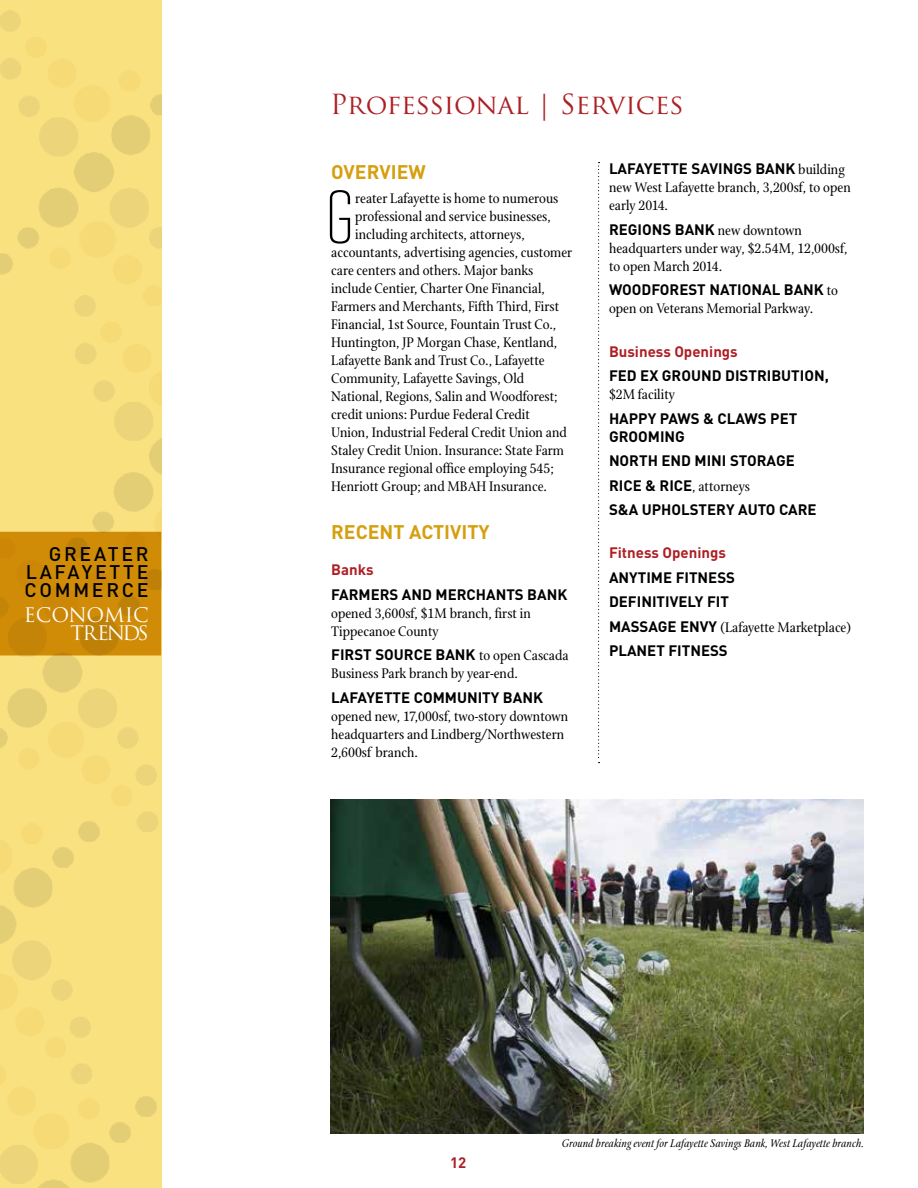
<style>
.page{position:relative;width:918px;height:1188px;background:#fff}
.page>*{position:absolute;margin:0;border:0;box-sizing:border-box;transform-origin:0 0}
.t1{font:300 75px "Solano Gothic Retro MVB";color:#000}
.t2{font:27px "Trajan Pro";color:#ad1f24}
.t3{font:500 19.5px/18px "DIN";letter-spacing:.14em;color:#000;text-align:justify}
.t4{font:700 19.5px "DIN";letter-spacing:.09em;color:#d59f0f}
.t5{font:19.5px/18px "Trajan Pro";letter-spacing:-.02em;color:#fff;text-align:right}
.t6{font:15px/18px "Stone Print";color:#000}
.t7{font:700 15px/18px "DIN";color:#000}
.t8{font:700 15px "DIN";color:#ad1f24}
.t9{font:italic 12px "Stone Print";color:#000}
.s1{font-family:"DIN";font-weight:700}
</style>
<div class="page">
<svg style="left:598px;top:162px;width:2px;height:601px"></svg>
<div style="left:0;top:0;width:161px;height:1188px;background:#fae180"></div>
<svg style="left:0;top:532px;width:161px;height:124px;background:#cc8907"></svg>
<img style="left:330px;top:800px;width:534px;height:334px">
<h3 class="t3" style="left:25px;top:545px;width:126px;text-indent:24px">GREATER LAFAYETTE COMMERCE</h3>
<h3 class="t5" style="left:24px;top:606px;width:126px">ECONOMIC<br>TRENDS</h3>
<h2 class="t2" style="left:330px;top:87px;width:355px">Professional | Services</h2>
<h3 class="t4" style="left:331px;top:159px;width:96px">OVERVIEW</h3>
<p class="t6" style="left:355px;top:189px;width:205px">reater Lafayette is home to numerous</p>
<p class="t6" style="left:355px;top:207px;width:197px">professional and service businesses,</p>
<p class="t6" style="left:355px;top:225px;width:171px">including architects, attorneys,</p>
<p class="t6" style="left:331px;top:243px;width:243px">accountants, advertising agencies, customer</p>
<p class="t6" style="left:331px;top:261px;width:204px">care centers and others. Major banks</p>
<p class="t6" style="left:331px;top:279px;width:215px">include Centier, Charter One Financial,</p>
<p class="t6" style="left:331px;top:297px;width:230px">Farmers and Merchants, Fifth Third, First</p>
<p class="t6" style="left:331px;top:315px;width:227px">Financial, 1st Source, Fountain Trust Co.,</p>
<p class="t6" style="left:331px;top:333px;width:228px">Huntington, JP Morgan Chase, Kentland,</p>
<p class="t6" style="left:331px;top:351px;width:215px">Lafayette Bank and Trust Co., Lafayette</p>
<p class="t6" style="left:331px;top:369px;width:195px">Community, Lafayette Savings, Old</p>
<p class="t6" style="left:331px;top:387px;width:228px">National, Regions, Salin and Woodforest;</p>
<p class="t6" style="left:331px;top:405px;width:200px">credit unions: Purdue Federal Credit</p>
<p class="t6" style="left:331px;top:423px;width:237px">Union, Industrial Federal Credit Union and</p>
<p class="t6" style="left:331px;top:441px;width:234px">Staley Credit Union. Insurance: State Farm</p>
<p class="t6" style="left:331px;top:459px;width:224px">Insurance regional office employing 545;</p>
<p class="t6" style="left:331px;top:477px;width:217px">Henriott Group; and MBAH Insurance.</p>
<h3 class="t4" style="left:331px;top:519px;width:159px">RECENT ACTIVITY</h3>
<p class="t8" style="left:331px;top:560px;width:44px">BANKS</p>
<p class="t7" style="left:331px;top:585px;width:11px">FARMER</p>
<p class="t7" style="left:390px;top:585px;width:24px">S AND</p>
<p class="t7" style="left:436px;top:585px;width:51px">MERCHAN</p>
<p class="t7" style="left:506px;top:585px;width:42px">TS BANK</p>
<p class="t6" style="left:331px;top:604px;width:201px">opened 3,600sf, $1M branch, first in<br>Tippecanoe County</p>
<p class="t7" style="left:331px;top:645px;width:126px">FIRST SOURCE BANK</p>
<h1 class="t1" style="left:325px;top:176px;width:31px">G</h1>
<p class="t6" style="left:331px;top:647px;width:239px;text-indent:148px">to open Cascada<br>Business Park branch by year-end.</p>
<p class="t7" style="left:331px;top:688px;width:114px">LAFAYETTE COMMUN</p>
<p class="t7" style="left:478px;top:688px;width:47px">ITY BANK</p>
<p class="t6" style="left:331px;top:707px;width:239px">opened new, 17,000sf, two-story downtown headquarters and Lindberg/Northwestern<br>2,600sf branch.</p>
<p class="t7" style="left:609px;top:159px;width:168px">LAFAYETTE SAVINGS BANK</p>
<p class="t6" style="left:609px;top:161px;width:243px;text-indent:189px">building new West Lafayette branch, 3,200sf, to open early 2014.</p>
<p class="t7" style="left:609px;top:220px;width:87px">REGIONS BANK</p>
<p class="t6" style="left:609px;top:221px;width:240px;text-indent:109px">new downtown headquarters under way, $2.54M, 12,000sf, to open March 2014.</p>
<p class="t7" style="left:609px;top:280px;width:196px">WOODFOREST NATIONAL BANK</p>
<p class="t6" style="left:827px;top:282px;width:13px">to</p>
<p class="t6" style="left:609px;top:300px;width:206px">open on Veterans Memorial Parkway.</p>
<p class="t8" style="left:609px;top:341px;width:130px">BUSINESS OPENINGS</p>
<p class="t7" style="left:609px;top:366px;width:10px">FED</p>
<p class="t7" style="left:640px;top:366px;width:62px">EX GROUND</p>
<p class="t7" style="left:725px;top:366px;width:105px">DISTRIBUTION ,</p>
<p class="t6" style="left:609px;top:386px;width:68px">$2M facility</p>
<p class="t7" style="left:609px;top:409px;width:190px">HAPPY PAWS &amp; CLAWS PET<br>GROOMING</p>
<p class="t7" style="left:609px;top:451px;width:185px">NORTH END MINI STORAGE</p>
<p class="t6" style="left:609px;top:477px;width:143px"><span class="s1">RICE &amp; RICE</span>, attorneys</p>
<p class="t7" style="left:609px;top:500px;width:108px">S&amp;A UPHOLSTERY</p>
<p class="t7" style="left:738px;top:500px;width:51px">AUTO CARE</p>
<p class="t8" style="left:609px;top:543px;width:118px">FITNESS OPENINGS</p>
<p class="t7" style="left:609px;top:565px;width:128px;line-height:24.5px">ANYTIME FITNESS<br>DEFIN ITIVELY FIT</p>
<p class="t6" style="left:609px;top:618px;width:243px"><span class="s1">MASSAGE EN VY</span> (Lafayette Marketplace)</p>
<p class="t7" style="left:609px;top:641px;width:29px">PLANE</p>
<p class="t7" style="left:656px;top:641px;width:73px">T FITNESS</p>
<p class="t8" style="left:450px;top:1153px;width:18px">12</p>
<p class="t9" style="left:562px;top:1136px;width:304px">Ground breaking event for Lafayette Savings Bank, West Lafayette branch.</p>
</div>
